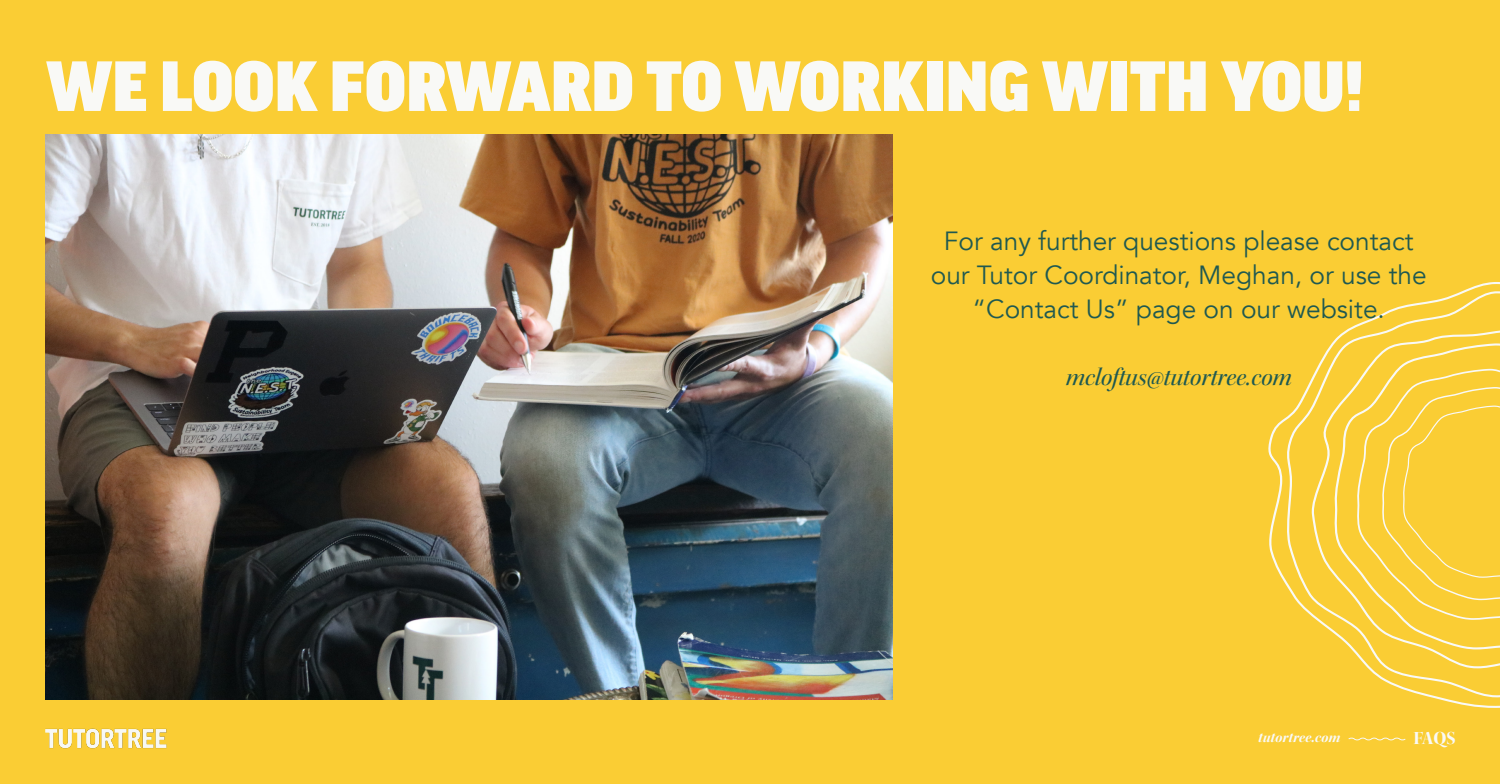
<style>
.page{position:relative;width:1500px;height:784px;background:#facd34}
.page>*{position:absolute;margin:0;border:0;box-sizing:border-box;transform-origin:0 0}
.t1{font:900 75.62px "Good Headline Pro";color:#f9f9f6}
.t2{font:26.25px/33.8px "Avenir";color:#1f5951;text-align:center}
.t3{font:25.62px "Kepler Std Medium It Disp";color:#1f5951}
.t4{font:18.75px "Kepler Std Bold Disp";color:#f9f9f6}
.t5{font:15px "Kepler Std Bold It Disp";color:#f9f9f6}
</style>
<div class="page">
<img style="left:45px;top:134px;width:847px;height:565px">
<svg style="left:1348px;top:737px;width:58px;height:4px"></svg>
<img style="left:46px;top:728px;width:121px;height:21px">
<svg style="left:1268px;top:282px;width:232px;height:426px"></svg>
<p class="t1" style="left:46px;top:51px;width:1319px">WE LOOK FORWARD TO WORKING WITH YOU!</p>
<p class="t2" style="left:931px;top:225px;width:497px">For any further questions please contact our Tutor Coordinator, Meghan, or use the “Contact Us” page on our website.</p>
<p class="t3" style="left:1066px;top:362px;width:228px">mcloftus@tutortree.com</p>
<p class="t5" style="left:1258px;top:728px;width:84px">tutortree.com</p>
<p class="t4" style="left:1414px;top:727px;width:44px">FAQS</p>
</div>
